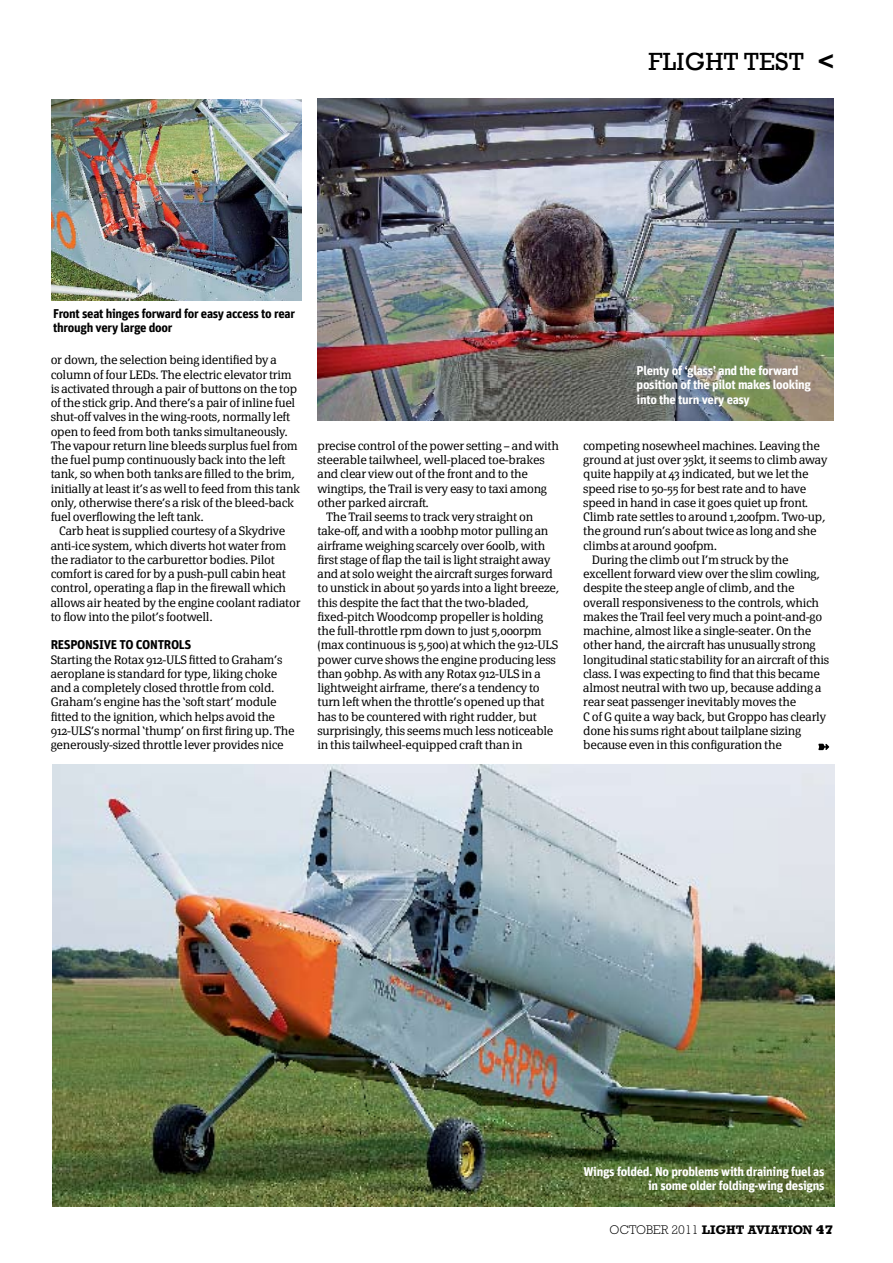
<style>
.page{position:relative;width:893px;height:1263px;background:#fff}
.page>*{position:absolute;margin:0;border:0;box-sizing:border-box;transform-origin:0 0}
.t1{font:25.5px "Rockwell";letter-spacing:.01em;color:#000}
.t2{font:700 12.75px/14.2px "Unit";letter-spacing:-.025em;color:#fff}
.t3{font:700 12.75px/14.2px "Unit";letter-spacing:-.025em;color:#000}
.t4{font:700 12.75px "Rockwell";color:#000}
.t5{font:300 12px/14.2px "Page Serif";letter-spacing:-.02em;color:#000}
.s1{font-weight:800;color:#fff}
.s2{font-weight:300}
.s3{font-weight:800}
</style>
<div class="page">
<img style="left:317px;top:98px;width:516px;height:322px">
<svg style="left:818px;top:744px;width:11px;height:6px"></svg>
<img style="left:52px;top:765px;width:782px;height:441px">
<img style="left:51px;top:99px;width:251px;height:202px">
<h1 class="t1" style="left:649px;top:46px;width:187px">FLIGHT TEST <span class="s1">&gt;</span></h1>
<p class="t3" style="left:53px;top:306px;width:243px">Front seat hinges forward for easy access to rear through very large door</p>
<p class="t5" style="left:51px;top:353px;width:251px">or down, the selection being identified by a column of four LEDs. The electric elevator trim is activated through a pair of buttons on the top of the stick grip. And there’s a pair of inline fuel shut-off valves in the wing-roots, normally left open to feed from both tanks simultaneously.<br>The vapour return line bleeds surplus fuel from the fuel pump continuously back into the left tank, so when both tanks are filled to the brim, initially at least it’s as well to feed from this tank only, otherwise there’s a risk of the bleed-back fuel overflowing the left tank.</p>
<p class="t5" style="left:51px;top:524px;width:251px;text-indent:9px">Carb heat is supplied courtesy of a Skydrive anti-ice system, which diverts hot water from the radiator to the carburettor bodies. Pilot comfort is cared for by a push-pull cabin heat control, operating a flap in the firewall which allows air heated by the engine coolant radiator to flow into the pilot’s footwell.</p>
<p class="t3" style="left:51px;top:637px;width:142px">Responsive to controls</p>
<p class="t5" style="left:51px;top:652px;width:246px">Starting the Rotax 912-ULS fitted to Graham’s aeroplane is standard for type, liking choke and a completely closed throttle from cold.<br>Graham’s engine has the ‘soft start’ module fitted to the ignition, which helps avoid the 912-ULS’s normal ‘thump’ on first firing up. The generously-sized throttle lever provides nice</p>
<p class="t5" style="left:317px;top:438px;width:243px">precise control of the power setting – and with</p>
<p class="t5" style="left:317px;top:453px;width:229px">steerable tailwheel, well-placed toe-brakes</p>
<p class="t5" style="left:317px;top:467px;width:212px">and clear view out of the front and to the</p>
<p class="t5" style="left:317px;top:481px;width:231px">wingtips, the Trail is very easy to taxi among</p>
<p class="t5" style="left:317px;top:495px;width:113px">other parked aircraft.</p>
<p class="t5" style="left:326px;top:510px;width:209px">The Trail seems to track very straight on</p>
<p class="t5" style="left:317px;top:524px;width:232px">take-off, and with a 100bhp motor pulling an</p>
<p class="t5" style="left:317px;top:538px;width:229px">airframe weighing scarcely over 600lb, with</p>
<p class="t5" style="left:317px;top:552px;width:234px">first stage of flap the tail is light straight away</p>
<p class="t5" style="left:317px;top:567px;width:237px">and at solo weight the aircraft surges forward</p>
<p class="t5" style="left:317px;top:581px;width:243px">to unstick in about 50 yards into a light breeze,</p>
<p class="t5" style="left:317px;top:595px;width:213px">this despite the fact that the two-bladed,</p>
<p class="t5" style="left:317px;top:609px;width:227px">fixed-pitch Woodcomp propeller is holding</p>
<p class="t5" style="left:317px;top:624px;width:226px">the full-throttle rpm down to just 5,000rpm</p>
<p class="t5" style="left:317px;top:638px;width:242px">(max continuous is 5,500) at which the 912-ULS</p>
<p class="t5" style="left:317px;top:652px;width:240px">power curve shows the engine producing less</p>
<p class="t5" style="left:317px;top:666px;width:225px">than 90bhp. As with any Rotax 912-ULS in a</p>
<p class="t5" style="left:317px;top:681px;width:224px">lightweight airframe, there’s a tendency to</p>
<p class="t5" style="left:317px;top:695px;width:228px">turn left when the throttle’s opened up that</p>
<p class="t5" style="left:317px;top:709px;width:221px">has to be countered with right rudder, but</p>
<p class="t5" style="left:317px;top:723px;width:237px">surprisingly, this seems much less noticeable</p>
<p class="t5" style="left:317px;top:738px;width:207px">in this tailwheel-equipped craft than in</p>
<p class="t2" style="left:637px;top:363px;width:176px">Plenty of ‘glass’ and the forward position of the pilot makes looking into the turn very easy</p>
<p class="t5" style="left:583px;top:438px;width:238px">competing nosewheel machines. Leaving the</p>
<p class="t5" style="left:583px;top:453px;width:246px">ground at just over 35kt, it seems to climb away</p>
<p class="t5" style="left:583px;top:467px;width:227px">quite happily at 43 indicated, but we let the</p>
<p class="t5" style="left:583px;top:481px;width:225px">speed rise to 50-55 for best rate and to have</p>
<p class="t5" style="left:583px;top:495px;width:226px">speed in hand in case it goes quiet up front.</p>
<p class="t5" style="left:583px;top:510px;width:244px">Climb rate settles to around 1,200fpm. Two-up,</p>
<p class="t5" style="left:583px;top:524px;width:235px">the ground run’s about twice as long and she</p>
<p class="t5" style="left:583px;top:538px;width:135px">climbs at around 900fpm.</p>
<p class="t5" style="left:592px;top:552px;width:198px">During the climb out I’m struck by the</p>
<p class="t5" style="left:583px;top:567px;width:238px">excellent forward view over the slim cowling,</p>
<p class="t5" style="left:583px;top:581px;width:213px">despite the steep angle of climb, and the</p>
<p class="t5" style="left:583px;top:595px;width:237px">overall responsiveness to the controls, which</p>
<p class="t5" style="left:583px;top:609px;width:241px">makes the Trail feel very much a point-and-go</p>
<p class="t5" style="left:583px;top:624px;width:229px">machine, almost like a single-seater. On the</p>
<p class="t5" style="left:583px;top:638px;width:234px">other hand, the aircraft has unusually strong</p>
<p class="t5" style="left:583px;top:652px;width:247px">longitudinal static stability for an aircraft of this</p>
<p class="t5" style="left:583px;top:666px;width:238px">class. I was expecting to find that this became</p>
<p class="t5" style="left:583px;top:681px;width:240px">almost neutral with two up, because adding a</p>
<p class="t5" style="left:583px;top:695px;width:214px">rear seat passenger inevitably moves the</p>
<p class="t5" style="left:583px;top:709px;width:244px">C of G quite a way back, but Groppo has clearly</p>
<p class="t5" style="left:583px;top:723px;width:219px">done his sums right about tailplane sizing</p>
<p class="t5" style="left:583px;top:738px;width:200px">because even in this configuration the</p>
<p class="t2" style="left:583px;top:1164px;width:243px;text-align:right">Wings folded. No problems with draining fuel as in some older folding-wing designs</p>
<p class="t4" style="left:610px;top:1221px;width:225px"><span class="s2">OCTOBER 2011</span> LIGHT AVIATION <span class="s3">47</span></p>
</div>
